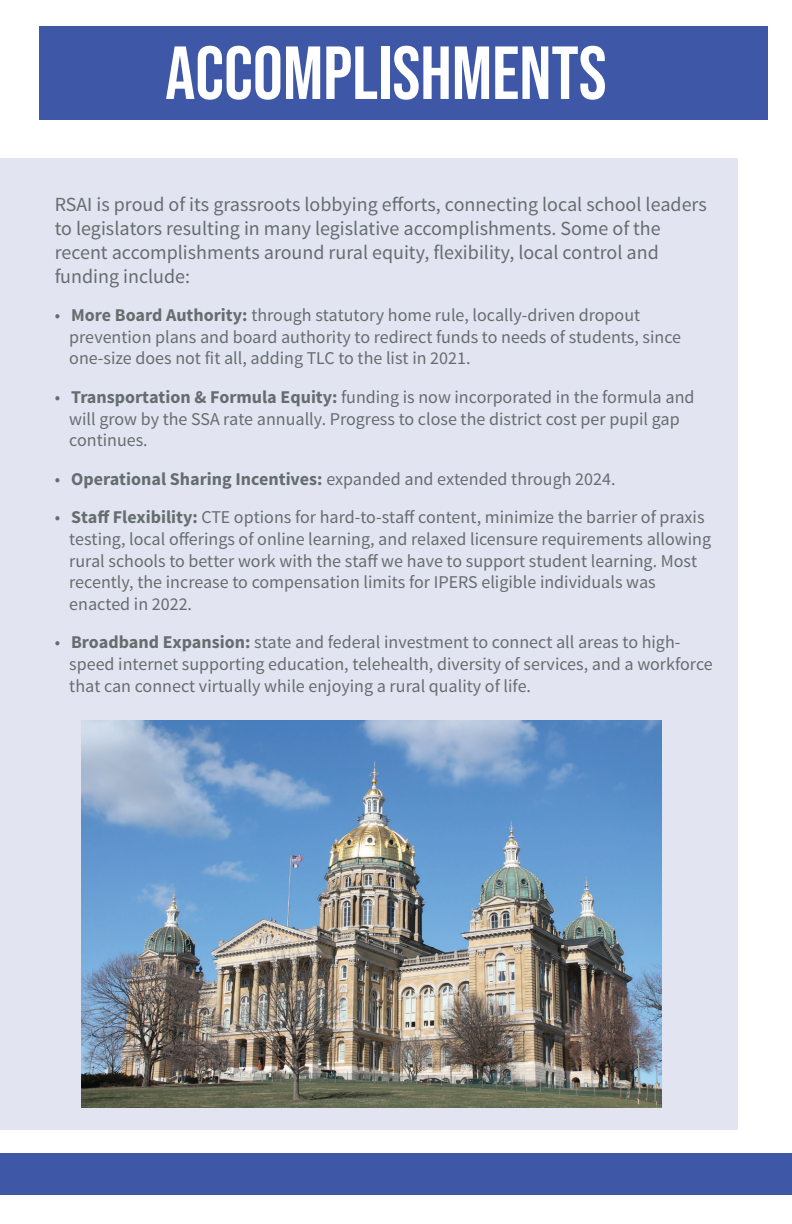
<style>
.page{position:relative;width:792px;height:1224px;background:#fff}
.page>*{position:absolute;margin:0;border:0;box-sizing:border-box;transform-origin:0 0}
.Header_56_Gray{font:75px "Bebas Neue";color:#fff}
.Subtitle_12_Gray{font:20px/24px "Source Sans Pro";color:#666d6f}
.Subtitle_12_Gray-2{font:18px/21.6px "Source Sans Pro";color:#666d6f}
.s1{font-weight:700}
</style>
<div class="page">
<div style="left:0;top:158px;width:738px;height:972px;background:#e2e5f1"></div>
<img style="left:81px;top:720px;width:581px;height:387px">
<div style="left:39px;top:26px;width:729px;height:94px;background:#3e57a6"></div>
<div style="left:0;top:1153px;width:792px;height:42px;background:#3e57a6"></div>
<p class="Header_56_Gray" style="left:165px;top:31px;width:443px">ACCOMPLISHMENTS</p>
<p class="Subtitle_12_Gray" style="left:55px;top:192px;width:654px">RSAI is proud of its grassroots lobbying efforts, connecting local school leaders to legislators resulting in many legislative accomplishments. Some of the recent accomplishments around rural equity, flexibility, local control and funding include:</p>
<p class="Subtitle_12_Gray-2" style="left:69px;top:305px;width:613px;text-indent:-15px">• <span class="s1">More Board Authority:</span> through statutory home rule, locally-driven dropout prevention plans and board authority to redirect funds to needs of students, since one-size does not fit all, adding TLC to the list in 2021.</p>
<p class="Subtitle_12_Gray-2" style="left:69px;top:387px;width:627px;text-indent:-15px">• <span class="s1">Transportation &amp; Formula Equity:</span> funding is now incorporated in the formula and will grow by the SSA rate annually. Progress to close the district cost per pupil gap continues.</p>
<p class="Subtitle_12_Gray-2" style="left:55px;top:468px;width:562px">• <span class="s1">Operational Sharing Incentives:</span> expanded and extended through 2024.</p>
<p class="Subtitle_12_Gray-2" style="left:69px;top:507px;width:643px;text-indent:-15px">• <span class="s1">Staff Flexibility:</span> CTE options for hard-to-staff content, minimize the barrier of praxis testing, local offerings of online learning, and relaxed licensure requirements allowing rural schools to better work with the staff we have to support student learning. Most recently, the increase to compensation limits for IPERS eligible individuals was enacted in 2022.</p>
<p class="Subtitle_12_Gray-2" style="left:69px;top:632px;width:645px;text-indent:-15px">• <span class="s1">Broadband Expansion:</span> state and federal investment to connect all areas to high&shy;speed internet supporting education, telehealth, diversity of services, and a workforce that can connect virtually while enjoying a rural quality of life.</p>
</div>
